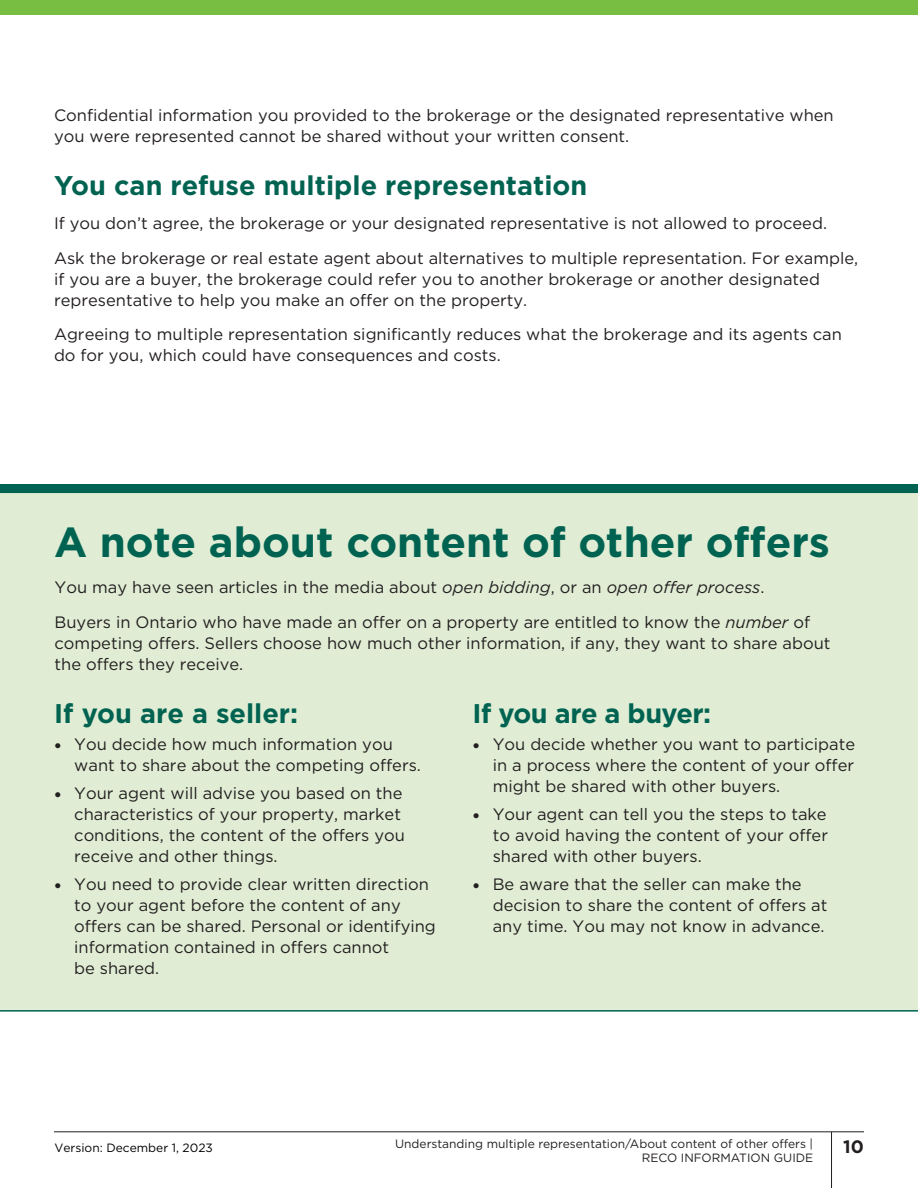
<style>
.page{position:relative;width:918px;height:1188px;background:#fff}
.page>*{position:absolute;margin:0;border:0;box-sizing:border-box;transform-origin:0 0}
.t1{font:700 42px "Gotham";color:#006351}
.t2{font:700 27px "Gotham";color:#006351}
.t3{font:700 27px "Gotham";letter-spacing:-.02em;color:#006351}
.t4{font:700 18px "Gotham";color:#231f20}
.Body_Copy_2023{font:16.5px/21px "Gotham";color:#231f20}
.t5{font:12px/14.4px "Gotham";color:#231f20;text-align:right}
.t6{font:12px "Gotham";color:#000}
.s1{font-style:italic}
.s2{font-weight:900;font-size:15px}
</style>
<div class="page">
<div style="left:0;top:0;width:918px;height:14px;background:#77be42"></div>
<hr style="left:54px;top:1131px;width:810px;height:1px;background:#231f20">
<hr style="left:831px;top:1132px;width:1px;height:56px;background:#231f20">
<div style="left:0;top:493px;width:918px;height:519px;background:#e0edd4"></div>
<div style="left:0;top:485px;width:918px;height:8px;background:#006351"></div>
<p class="Body_Copy_2023" style="left:54px;top:105px;width:781px">Confidential information you provided to the brokerage or the designated representative when you were represented cannot be shared without your written consent.</p>
<h2 class="t2" style="left:54px;top:167px;width:535px">You can refuse multiple representation</h2>
<p class="Body_Copy_2023" style="left:54px;top:213px;width:775px">If you don’t agree, the brokerage or your designated representative is not allowed to proceed.</p>
<p class="Body_Copy_2023" style="left:54px;top:247px;width:806px">Ask the brokerage or real estate agent about alternatives to multiple representation. For example, if you are a buyer, the brokerage could refer you to another brokerage or another designated representative to help you make an offer on the property.</p>
<p class="Body_Copy_2023" style="left:54px;top:324px;width:789px">Agreeing to multiple representation significantly reduces what the brokerage and its agents can do for you, which could have consequences and costs.</p>
<h2 class="t1" style="left:54px;top:514px;width:777px">A note about content of other offers</h2>
<p class="Body_Copy_2023" style="left:55px;top:577px;width:711px">You may have seen articles in the media about <span class="s1">open bidding</span>, or an <span class="s1">open offer process</span>.</p>
<p class="Body_Copy_2023" style="left:55px;top:611px;width:777px">Buyers in Ontario who have made an offer on a property are entitled to know the <span class="s1">number</span> of competing offers. Sellers choose how much other information, if any, they want to share about the offers they receive.</p>
<h3 class="t2" style="left:54px;top:695px;width:246px">If you are a seller:</h3>
<p class="Body_Copy_2023" style="left:74px;top:734px;width:348px;text-indent:-20px"><span class="s2">•</span> You decide how much information you want to share about the competing offers.</p>
<p class="Body_Copy_2023" style="left:74px;top:782px;width:332px;text-indent:-20px"><span class="s2">•</span> Your agent will advise you based on the characteristics of your property, market conditions, the content of the offers you receive and other things.</p>
<p class="Body_Copy_2023" style="left:74px;top:873px;width:363px;text-indent:-20px"><span class="s2">•</span> You need to provide clear written direction to your agent before the content of any offers can be shared. Personal or identifying information contained in offers cannot<br>be shared.</p>
<h3 class="t3" style="left:472px;top:695px;width:240px">If you are a buyer:</h3>
<p class="Body_Copy_2023" style="left:493px;top:734px;width:364px;text-align:justify;text-indent:-20px"><span class="s2">•</span> You decide whether you want to participate in a process where the content of your offer might be shared with other buyers.</p>
<p class="Body_Copy_2023" style="left:493px;top:803px;width:337px;text-align:justify;text-indent:-20px"><span class="s2">•</span> Your agent can tell you the steps to take to avoid having the content of your offer shared with other buyers.</p>
<p class="Body_Copy_2023" style="left:493px;top:873px;width:336px;text-indent:-20px"><span class="s2">•</span> Be aware that the seller can make the decision to share the content of offers at any time. You may not know in advance.</p>
<p class="t6" style="left:55px;top:1140px;width:160px">Version: December 1, 2023</p>
<p class="t5" style="left:395px;top:1136px;width:420px">Understanding multiple representation/About content of other offers |<br>RECO INFORMATION GUIDE</p>
<p class="t4" style="left:843px;top:1135px;width:22px">10</p>
</div>
